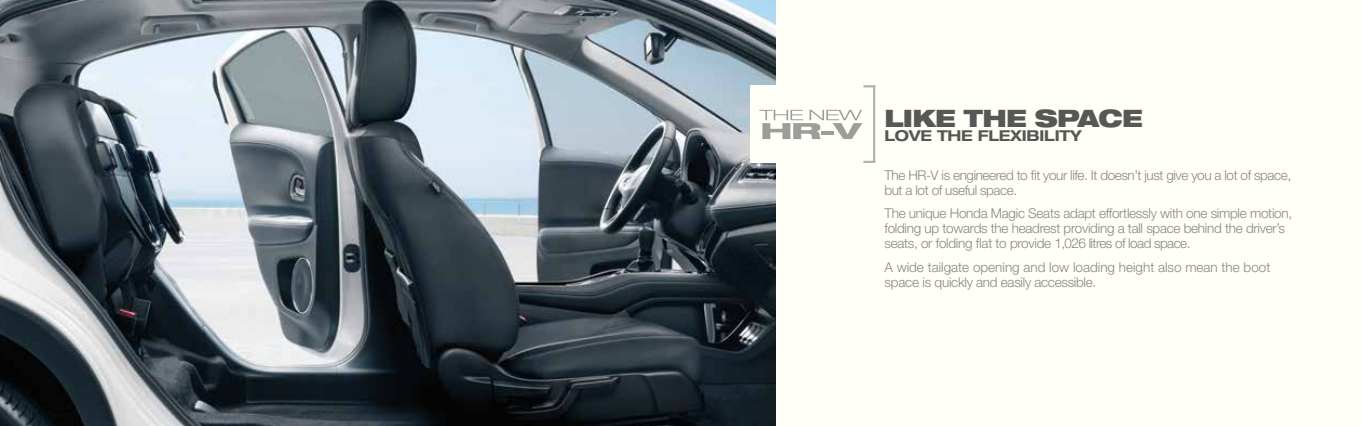
<style>
.page{position:relative;width:1361px;height:426px;background:#fff}
.page>*{position:absolute;margin:0;border:0;box-sizing:border-box;transform-origin:0 0}
.t1{font:900 expanded 24px "Helvetica Neue LT Std";letter-spacing:-.03em;color:#575756}
.t2{font:700 expanded 15px "Helvetica Neue LT Std";letter-spacing:-.02em;color:#575756}
.t3{font:300 13.5px/15px "Helvetica Neue LT Std";letter-spacing:-.02em;color:#878787}
.t4{font:300 13.5px/15px "Helvetica Neue LT Std";color:#878787}
</style>
<div class="page">
<div style="left:775px;top:0;width:586px;height:425px;background:#fffef7"></div>
<img style="left:0;top:0;width:776px;height:425px">
<div style="left:750px;top:85px;width:125px;height:78px;background:#fffef7"></div>
<hr style="left:873px;top:85px;width:2px;height:78px;background:#b3b2b2">
<svg style="left:863px;top:85px;width:10px;height:2px"></svg>
<svg style="left:863px;top:160px;width:10px;height:3px"></svg>
<svg style="left:759px;top:110px;width:103px;height:29px"></svg>
<h1 class="t1" style="left:884px;top:103px;width:260px">LIKE THE SPACE</h1>
<p class="t2" style="left:884px;top:126px;width:199px">LOVE THE FLEXIBILITY</p>
<p class="t3" style="left:884px;top:167px;width:408px">The HR-V is engineered to fit your life. It doesn’t just give you a lot of space, but a lot of useful space.</p>
<p class="t3" style="left:884px;top:205px;width:409px">The unique Honda Magic Seats adapt effortlessly with one simple motion, folding up towards the headrest providing a tall space behind the driver’s seats, or folding flat to provide 1,026 litres of load space.</p>
<p class="t4" style="left:884px;top:259px;width:387px">A wide tailgate opening and low loading height also mean the boot space is quickly and easily accessible.</p>
</div>
